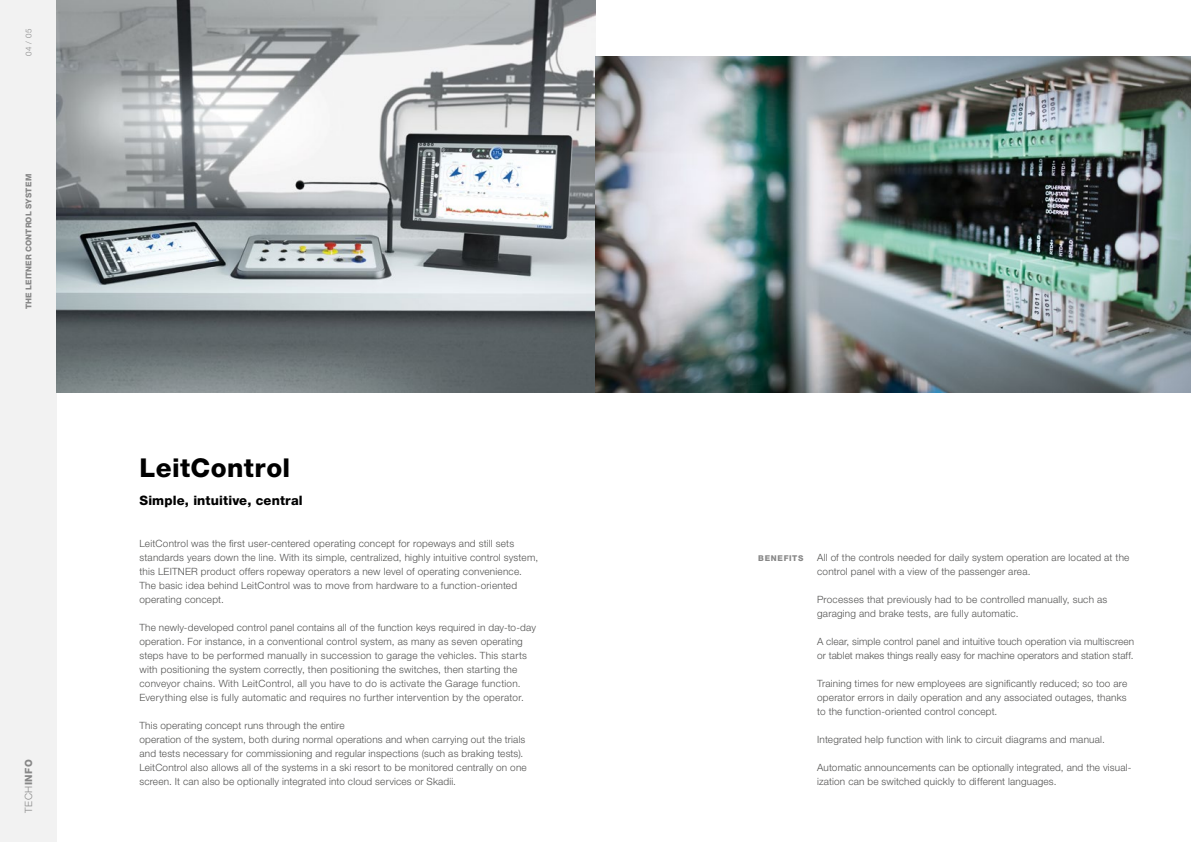
<style>
.page{position:relative;width:1191px;height:842px;background:#fff}
.page>*{position:absolute;margin:0;border:0;box-sizing:border-box;transform-origin:0 0}
.t1{font:800 26px "Helvetica Neue LT";letter-spacing:.015em;color:#000}
.t2{font:800 13px "Helvetica Neue LT";letter-spacing:.01em;color:#000}
.t3{font:300 10px/14px "Helvetica Neue LT";letter-spacing:.02em;color:#525251}
.t4{font:300 10px "Helvetica Neue LT";color:#878787}
.t5{font:800 8px "Helvetica Neue LT";color:#878787}
.t6{font:800 8px "Helvetica Neue LT";letter-spacing:.08em;color:#878787}
.t7{font:300 8px "Helvetica Neue LT";color:#878787}
.s1{font-weight:800}
</style>
<div class="page">
<div style="left:0;top:0;width:57px;height:842px;background:#f2f2f2"></div>
<img style="left:57px;top:0;width:538px;height:393px">
<img style="left:595px;top:57px;width:596px;height:336px">
<p class="t7" style="left:24px;top:56px;width:30px;rotate:-90deg">04 / 05</p>
<p class="t5" style="left:24px;top:309px;width:136px;rotate:-90deg">THE LEITNER CONTROL SYSTEM</p>
<p class="t4" style="left:23px;top:813px;width:55px;rotate:-90deg">TECH<span class="s1">INFO</span></p>
<h1 class="t1" style="left:139px;top:452px;width:152px">LeitControl</h1>
<h2 class="t2" style="left:139px;top:492px;width:165px">Simple, intuitive, central</h2>
<p class="t3" style="left:139px;top:536px;width:400px">LeitControl was the first user-centered operating concept for ropeways and still sets standards years down the line. With its simple, centralized, highly intuitive control system, this LEITNER product offers ropeway operators a new level of operating convenience.<br>The basic idea behind LeitControl was to move from hardware to a function-oriented operating concept.</p>
<p class="t3" style="left:139px;top:620px;width:398px">The newly-developed control panel contains all of the function keys required in day-to-day operation. For instance, in a conventional control system, as many as seven operating steps have to be performed manually in succession to garage the vehicles. This starts with positioning the system correctly, then positioning the switches, then starting the conveyor chains. With LeitControl, all you have to do is activate the Garage function.<br>Everything else is fully automatic and requires no further intervention by the operator.</p>
<p class="t3" style="left:139px;top:718px;width:389px">This operating concept runs through the entire<br>operation of the system, both during normal operations and when carrying out the trials and tests necessary for commissioning and regular inspections (such as braking tests).<br>LeitControl also allows all of the systems in a ski resort to be monitored centrally on one screen. It can also be optionally integrated into cloud services or Skadii.</p>
<p class="t6" style="left:758px;top:553px;width:47px">BENEFITS</p>
<p class="t3" style="left:817px;top:550px;width:314px">All of the controls needed for daily system operation are located at the control panel with a view of the passenger area.</p>
<p class="t3" style="left:817px;top:592px;width:292px">Processes that previously had to be controlled manually, such as garaging and brake tests, are fully automatic.</p>
<p class="t3" style="left:817px;top:634px;width:319px">A clear, simple control panel and intuitive touch operation via multiscreen or tablet makes things really easy for machine operators and station staff.</p>
<p class="t3" style="left:817px;top:676px;width:312px;text-align:justify">Training times for new employees are significantly reduced; so too are operator errors in daily operation and any associated outages, thanks to the function-oriented control concept.</p>
<p class="t3" style="left:817px;top:732px;width:289px">Integrated help function with link to circuit diagrams and manual.</p>
<p class="t3" style="left:817px;top:760px;width:316px">Automatic announcements can be optionally integrated, and the visual&shy;ization can be switched quickly to different languages.</p>
</div>
